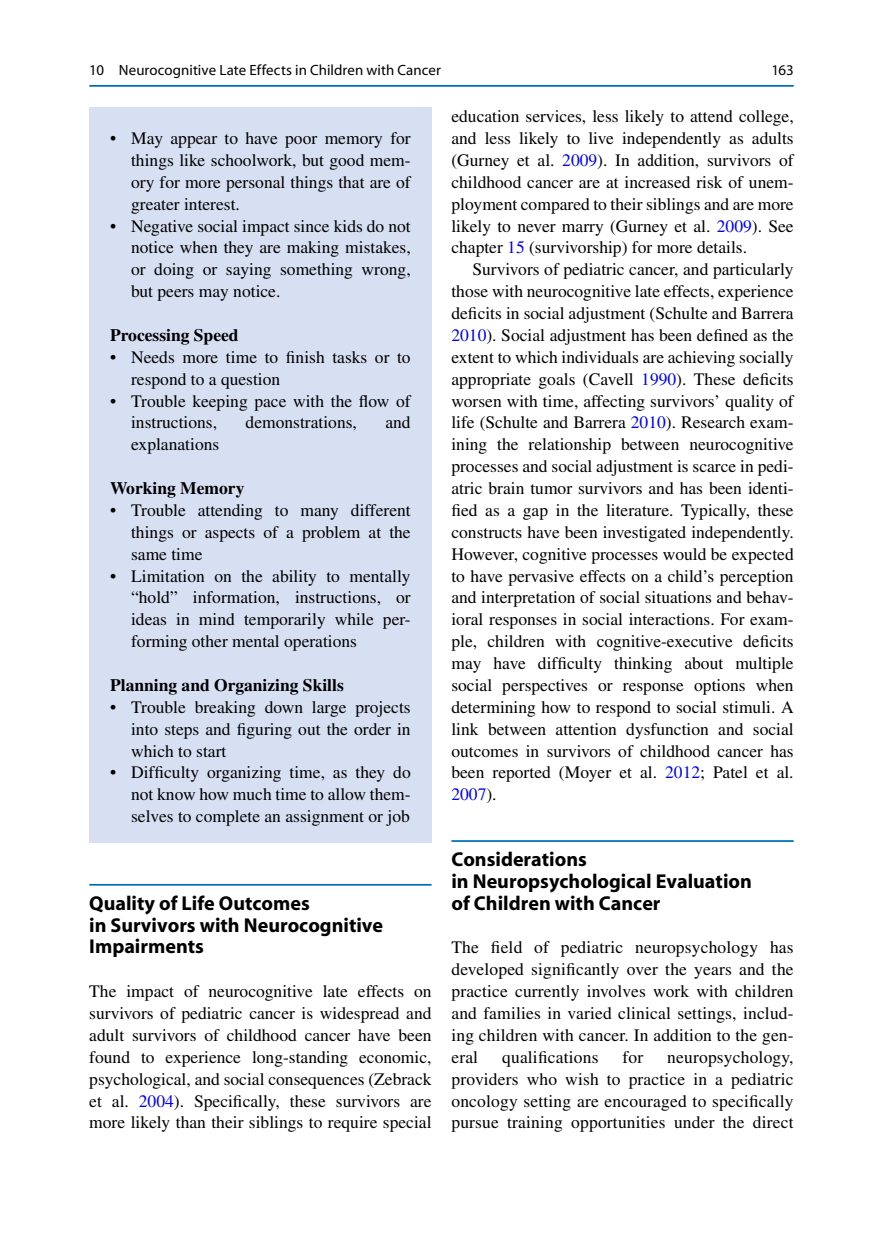
<style>
.page{position:relative;width:883px;height:1260px;background:#fff}
.page>*{position:absolute;margin:0;border:0;box-sizing:border-box;transform-origin:0 0}
.t1{font:700 20.12px/21.9px "Jlcxry Myriad";color:#000}
.t2{font:17.5px/21.9px "Xrdqcg Times";color:#000;text-align:justify}
.t3{font:700 17.5px "Fyqxbm Times";color:#000}
.t4{font:14.88px "Glrpvc Myriad";letter-spacing:.005em;color:#000}
.s1{color:#0000fa}
</style>
<div class="page">
<hr style="left:89px;top:884px;width:343px;height:2px;background:#006db6">
<hr style="left:451px;top:840px;width:343px;height:2px;background:#006db6">
<div style="left:89px;top:107px;width:343px;height:736px;background:#d7dff2"></div>
<hr style="left:89px;top:85px;width:705px;height:2px;background:#006db6">
<p class="t4" style="left:89px;top:64px;width:353px">10 Neurocognitive Late Effects in Children with Cancer</p>
<p class="t4" style="left:772px;top:64px;width:24px">163</p>
<p class="t2" style="left:131px;top:129px;width:281px;text-indent:-21px">• May appear to have poor memory for things like schoolwork, but good mem&shy;ory for more personal things that are of greater interest.</p>
<p class="t2" style="left:131px;top:216px;width:281px;text-indent:-21px">• Negative social impact since kids do not notice when they are making mistakes, or doing or saying something wrong, but peers may notice.</p>
<p class="t3" style="left:110px;top:329px;width:130px">Processing Speed</p>
<p class="t2" style="left:131px;top:348px;width:281px;text-indent:-21px">• Needs more time to finish tasks or to respond to a question</p>
<p class="t2" style="left:131px;top:391px;width:281px;text-indent:-21px">• Trouble keeping pace with the flow of instructions,</p>
<p class="t2" style="left:246px;top:413px;width:113px">demonstrations,</p>
<p class="t2" style="left:385px;top:413px;width:27px">and</p>
<p class="t2" style="left:131px;top:435px;width:90px">explanations</p>
<p class="t3" style="left:110px;top:482px;width:136px">Working Memory</p>
<p class="t2" style="left:131px;top:501px;width:281px;text-indent:-21px">• Trouble attending to many different things or aspects of a problem at the same time</p>
<p class="t2" style="left:131px;top:566px;width:281px;text-indent:-21px">• Limitation on the ability to mentally “hold” information, instructions, or ideas in mind temporarily while per&shy;forming other mental operations</p>
<p class="t3" style="left:110px;top:679px;width:235px">Planning and Organizing Skills</p>
<p class="t2" style="left:131px;top:698px;width:281px;text-indent:-21px">• Trouble breaking down large projects into steps and figuring out the order in which to start</p>
<p class="t2" style="left:131px;top:763px;width:281px;text-indent:-21px">• Difficulty organizing time, as they do not know how much time to allow them&shy;selves to complete an assignment or job</p>
<p class="t1" style="left:89px;top:894px;width:295px">Quality of Life Outcomes<br>in Survivors with Neurocognitive<br>Impairments</p>
<p class="t2" style="left:89px;top:982px;width:344px">The impact of neurocognitive late effects on survivors of pediatric cancer is widespread and adult survivors of childhood cancer have been found to experience long-standing economic, psychological, and social consequences (Zebrack et al. <span class="s1">2004</span> ). Specifically, these survivors are more likely than their siblings to require special</p>
<p class="t2" style="left:451px;top:107px;width:344px">education services, less likely to attend college, and less likely to live independently as adults (Gurney et al. <span class="s1">2009</span> ). In addition, survivors of childhood cancer are at increased risk of unem&shy;ployment compared to their siblings and are more likely to never marry (Gurney et al. <span class="s1">2009</span> ). See chapter <span class="s1">15</span> (survivorship) for more details.</p>
<p class="t2" style="left:451px;top:260px;width:344px;text-indent:21px">Survivors of pediatric cancer, and particularly those with neurocognitive late effects, experience deficits in social adjustment (Schulte and Barrera <span class="s1">2010</span> ). Social adjustment has been defined as the extent to which individuals are achieving socially appropriate goals (Cavell <span class="s1">1990</span> ). These deficits worsen with time, affecting survivors’ quality of life (Schulte and Barrera <span class="s1">2010</span> ). Research exam&shy;ining the relationship between neurocognitive processes and social adjustment is scarce in pedi&shy;atric brain tumor survivors and has been identi&shy;fied as a gap in the literature. Typically, these constructs have been investigated independently.<br>However, cognitive processes would be expected to have pervasive effects on a child’s perception and interpretation of social situations and behav&shy;ioral responses in social interactions. For exam&shy;ple, children with cognitive-executive deficits may have difficulty thinking about multiple social perspectives or response options when determining how to respond to social stimuli. A link between attention dysfunction and social outcomes in survivors of childhood cancer has been reported (Moyer et al. <span class="s1">2012</span> ; Patel et al.<br><span class="s1">2007</span> ).</p>
<p class="t1" style="left:451px;top:850px;width:302px">Considerations<br>in Neuropsychological Evaluation of Children with Cancer</p>
<p class="t2" style="left:451px;top:938px;width:344px">The field of pediatric neuropsychology has developed significantly over the years and the practice currently involves work with children and families in varied clinical settings, includ&shy;ing children with cancer. In addition to the gen&shy;eral</p>
<p class="t2" style="left:451px;top:1048px;width:344px;text-indent:216px">neuropsychology, providers who wish to practice in a pediatric oncology setting are encouraged to specifically pursue training opportunities under the direct</p>
<p class="t2" style="left:502px;top:1048px;width:98px">qualifications</p>
<p class="t2" style="left:623px;top:1048px;width:22px">for</p>
</div>
